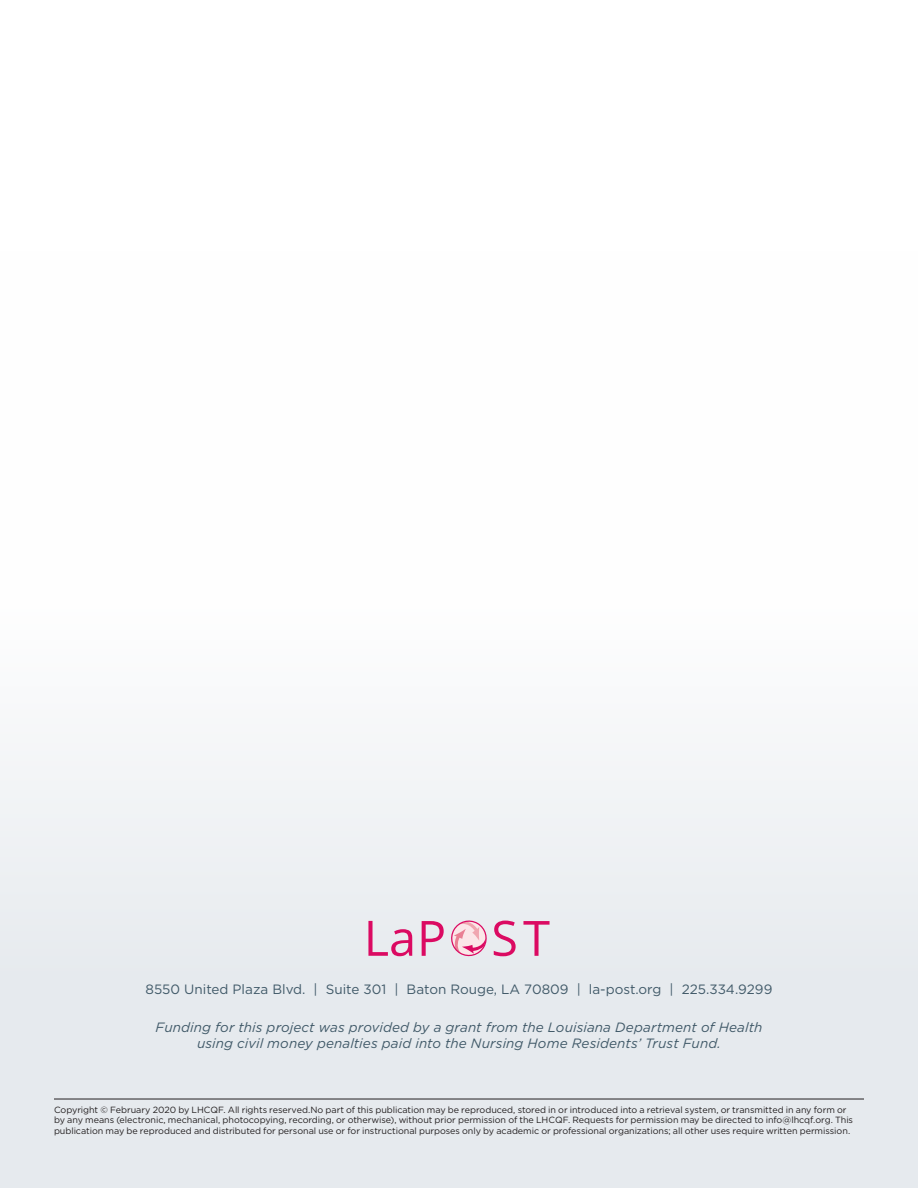
<style>
.page{position:relative;width:918px;height:1188px;background:#fff}
.page>*{position:absolute;margin:0;border:0;box-sizing:border-box;transform-origin:0 0}
.t1{font:italic 13.5px/16.2px "Gotham";letter-spacing:.005em;color:#405968;text-align:center}
.t2{font:13.5px "Gotham";color:#405968}
.t3{font:9px/10.5px "Gotham";letter-spacing:-.005em;color:#231f20}
</style>
<div class="page">
<div style="left:0;top:251px;width:918px;height:937px;background:linear-gradient(to right,#f4f6f7,#f4f6f7)"></div>
<svg style="left:368px;top:921px;width:44px;height:35px;background:#e4a8c5"></svg>
<svg style="left:523px;top:921px;width:27px;height:35px"></svg>
<svg style="left:422px;top:921px;width:94px;height:35px;background:#e8b1c8"></svg>
<hr style="left:54px;top:1099px;width:810px;height:1px;background:#231f20">
<h1 class="t2" style="left:146px;top:981px;width:628px">8550 United Plaza Blvd. | Suite 301 | Baton Rouge, LA 70809 | la-post.org | 225.334.9299</h1>
<h1 class="t1" style="left:156px;top:1019px;width:608px">Funding for this project was provided by a grant from the Louisiana Department of Health using civil money penalties paid into the Nursing Home Residents’ Trust Fund.</h1>
<p class="t3" style="left:54px;top:1104px;width:801px">Copyright © February 2020 by LHCQF. All rights reserved. No part of this publication may be reproduced, stored in or introduced into a retrieval system, or transmitted in any form or by any means (electronic, mechanical, photocopying, recording, or otherwise), without prior permission of the LHCQF. Requests for permission may be directed to info@lhcqf.org. This publication may be reproduced and distributed for personal use or for instructional purposes only by academic or professional organizations; all other uses require written permission.</p>
</div>
